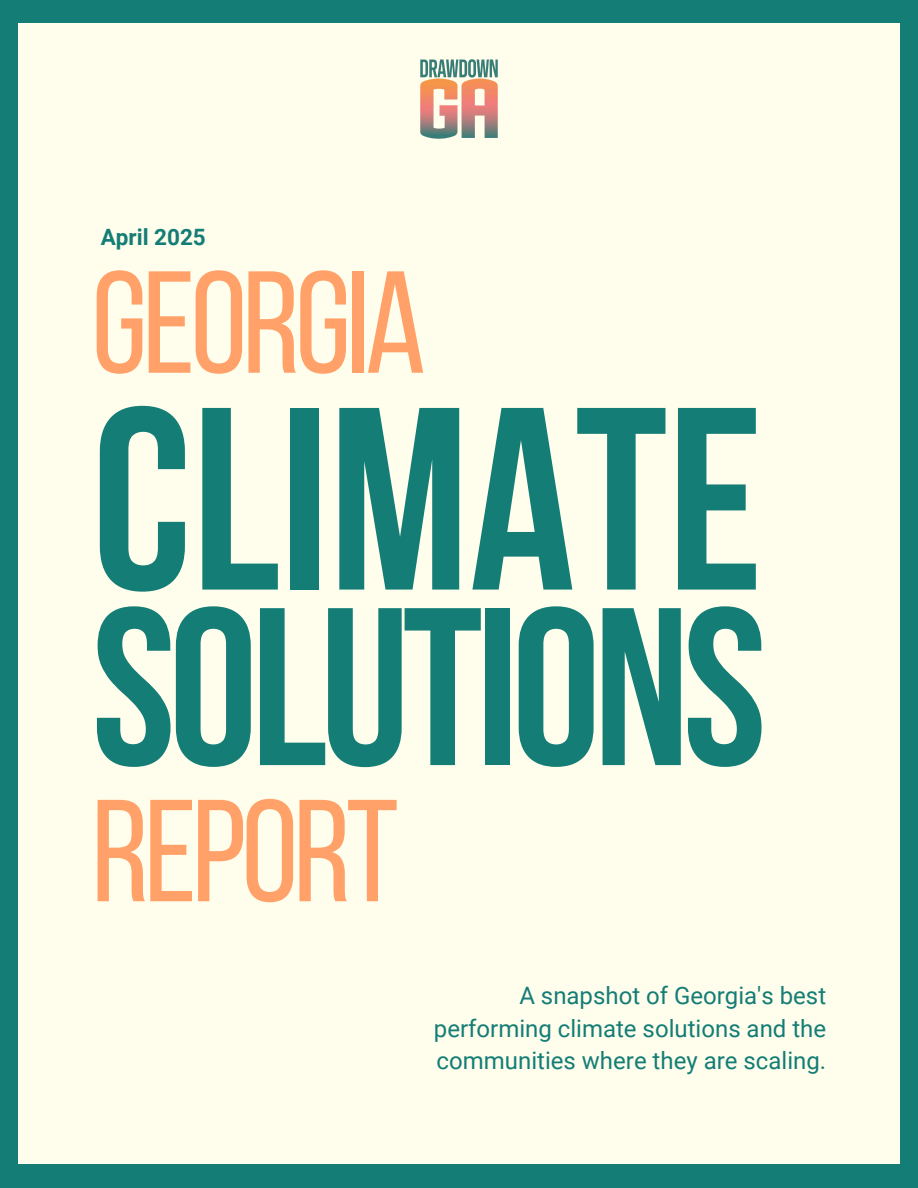
<style>
.page{position:relative;width:918px;height:1188px;background:#137d76}
.page>*{position:absolute;margin:0;border:0;box-sizing:border-box;transform-origin:0 0}
.t1{font:700 259.5px "Bebas Neue";color:#137d76}
.t2{font:700 224.25px "Bebas Neue";letter-spacing:-.03em;color:#137d76}
.t3{font:144.9px "Bebas Neue";letter-spacing:-.03em;color:#ffa168}
.t4{font:24px/32.7px "Roboto";color:#137d76;text-align:justify}
.t5{font:700 22.5px "Roboto";color:#137d76}
</style>
<div class="page">
<div style="left:18px;top:23px;width:882px;height:1141px;background:#fffdeb"></div>
<img style="left:420px;top:59px;width:78px;height:80px">
<h1 class="t5" style="left:101px;top:225px;width:107px">April 2025</h1>
<p class="t3" style="left:92px;top:264px;width:336px">GEORGIA</p>
<h4 class="t1" style="left:92px;top:395px;width:673px">CLIMATE</h4>
<h3 class="t2" style="left:92px;top:597px;width:676px">SOLUTIONS</h3>
<h3 class="t3" style="left:92px;top:793px;width:308px">REPORT</h3>
<p class="t4" style="left:434px;top:980px;width:394px;text-indent:85px">A snapshot of Georgia's best performing climate solutions and the communities where they are scaling.</p>
</div>
